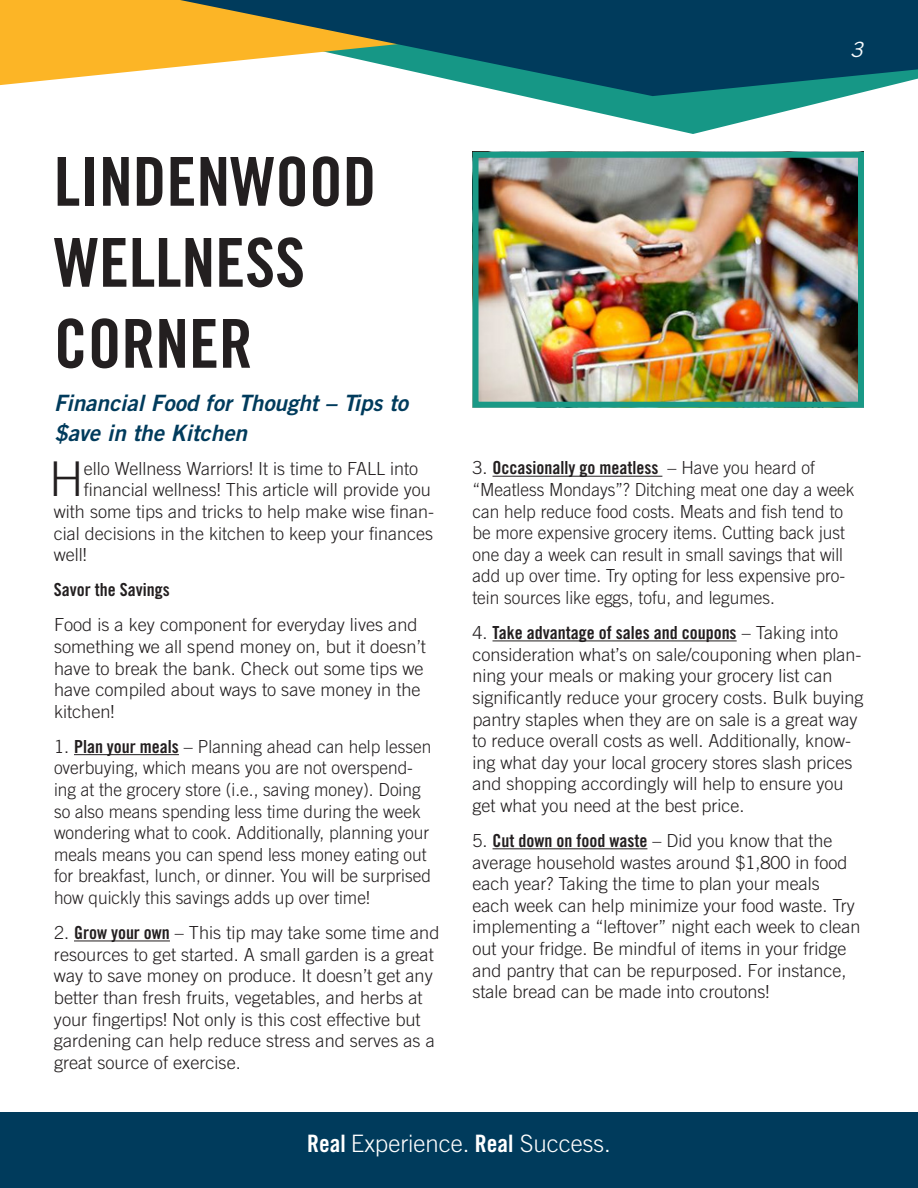
<style>
.page{position:relative;width:918px;height:1188px;background:#fff}
.page>*{position:absolute;margin:0;border:0;box-sizing:border-box;transform-origin:0 0}
.t1{font:67.5px/81px "Trade Gothic Bold Cond Twenty";color:#231f20}
.t2{font:300 47.85px "Trade Gothic";color:#231f20}
.t3{font:300 24px "Trade Gothic";color:#fff}
.t4{font:italic 22.5px/29.8px "Trade Gothic Bold Two";color:#003b5c}
.t5{font:italic 21px "Trade Gothic";color:#f9fcfe}
.t6{font:300 18px/21.6px "Trade Gothic";color:#231f20}
.t7{font:18px "Trade Gothic Bold Cond Twenty";color:#231f20}
.s1{font-family:"Trade Gothic Bold Cond Twenty";font-weight:400}
</style>
<div class="page">
<div style="left:0;top:1112px;width:918px;height:76px;background:#003b5c"></div>
<svg style="left:523px;top:96px;width:324px;height:38px"></svg>
<svg style="left:0;top:0;width:180px;height:85px;background:#fcbc3d"></svg>
<svg style="left:180px;top:0;width:738px;height:96px;background:#416f73"></svg>
<hr style="left:74px;top:754px;width:105px;height:1px;background:#231f20">
<hr style="left:74px;top:941px;width:96px;height:1px;background:#231f20">
<hr style="left:493px;top:476px;width:169px;height:1px;background:#231f20">
<hr style="left:493px;top:640px;width:244px;height:1px;background:#231f20">
<hr style="left:493px;top:848px;width:154px;height:1px;background:#231f20">
<img style="left:479px;top:159px;width:378px;height:242px">
<div style="left:472px;top:152px;width:392px;height:256px;border:6px solid #199986"></div>
<p class="t5" style="left:850px;top:37px;width:14px">3</p>
<p class="t1" style="left:54px;top:141px;width:324px">LINDENWOOD<br>WELLNESS</p>
<p class="t1" style="left:54px;top:303px;width:200px">CORNER</p>
<p class="t4" style="left:54px;top:388px;width:356px">Financial Food for Thought – Tips to $ave in the Kitchen</p>
<p class="t2" style="left:49px;top:451px;width:36px">H</p>
<p class="t6" style="left:84px;top:457px;width:336px">ello Wellness Warriors! It is time to FALL into</p>
<p class="t6" style="left:84px;top:479px;width:349px">financial wellness! This article will provide you</p>
<p class="t6" style="left:54px;top:501px;width:382px">with some tips and tricks to help make wise finan-</p>
<p class="t6" style="left:54px;top:522px;width:381px">cial decisions in the kitchen to keep your finances</p>
<p class="t6" style="left:54px;top:544px;width:34px">well!</p>
<p class="t7" style="left:54px;top:579px;width:117px">Savor the Savings</p>
<p class="t6" style="left:54px;top:614px;width:373px">Food is a key component for everyday lives and something we all spend money on, but it doesn’t have to break the bank. Check out some tips we have compiled about ways to save money in the kitchen!</p>
<p class="t6" style="left:54px;top:735px;width:379px">1. <span class="s1">Plan your meals</span> – Planning ahead can help lessen overbuying, which means you are not overspend&shy;ing at the grocery store (i.e., saving money). Doing so also means spending less time during the week wondering what to cook. Additionally, planning your meals means you can spend less money eating out for breakfast, lunch, or dinner. You will be surprised how quickly this savings adds up over time!</p>
<p class="t6" style="left:54px;top:922px;width:387px">2. <span class="s1">Grow your own</span> – This tip may take some time and resources to get started. A small garden is a great way to save money on produce. It doesn’t get any better than fresh fruits, vegetables, and herbs at your fingertips! Not only is this cost effective but gardening can help reduce stress and serves as a great source of exercise.</p>
<p class="t6" style="left:472px;top:457px;width:384px">3. <span class="s1">Occasionally go meatless</span> – Have you heard of “Meatless Mondays”? Ditching meat one day a week can help reduce food costs. Meats and fish tend to be more expensive grocery items. Cutting back just one day a week can result in small savings that will add up over time. Try opting for less expensive pro&shy;tein sources like eggs, tofu, and legumes.</p>
<p class="t6" style="left:472px;top:622px;width:393px">4. <span class="s1">Take advantage of sales and coupons</span> – Taking into consideration what’s on sale/couponing when plan&shy;ning your meals or making your grocery list can significantly reduce your grocery costs. Bulk buying pantry staples when they are on sale is a great way to reduce overall costs as well. Additionally, know&shy;ing what day your local grocery stores slash prices and shopping accordingly will help to ensure you get what you need at the best price.</p>
<p class="t6" style="left:472px;top:830px;width:390px">5. <span class="s1">Cut down on food waste</span> – Did you know that the average household wastes around $1,800 in food each year? Taking the time to plan your meals each week can help minimize your food waste. Try implementing a “leftover” night each week to clean out your fridge. Be mindful of items in your fridge and pantry that can be repurposed. For instance, stale bread can be made into croutons!</p>
<h3 class="t3" style="left:307px;top:1129px;width:305px"><span class="s1">Real</span> Experience. <span class="s1">Real</span> Success.</h3>
</div>
